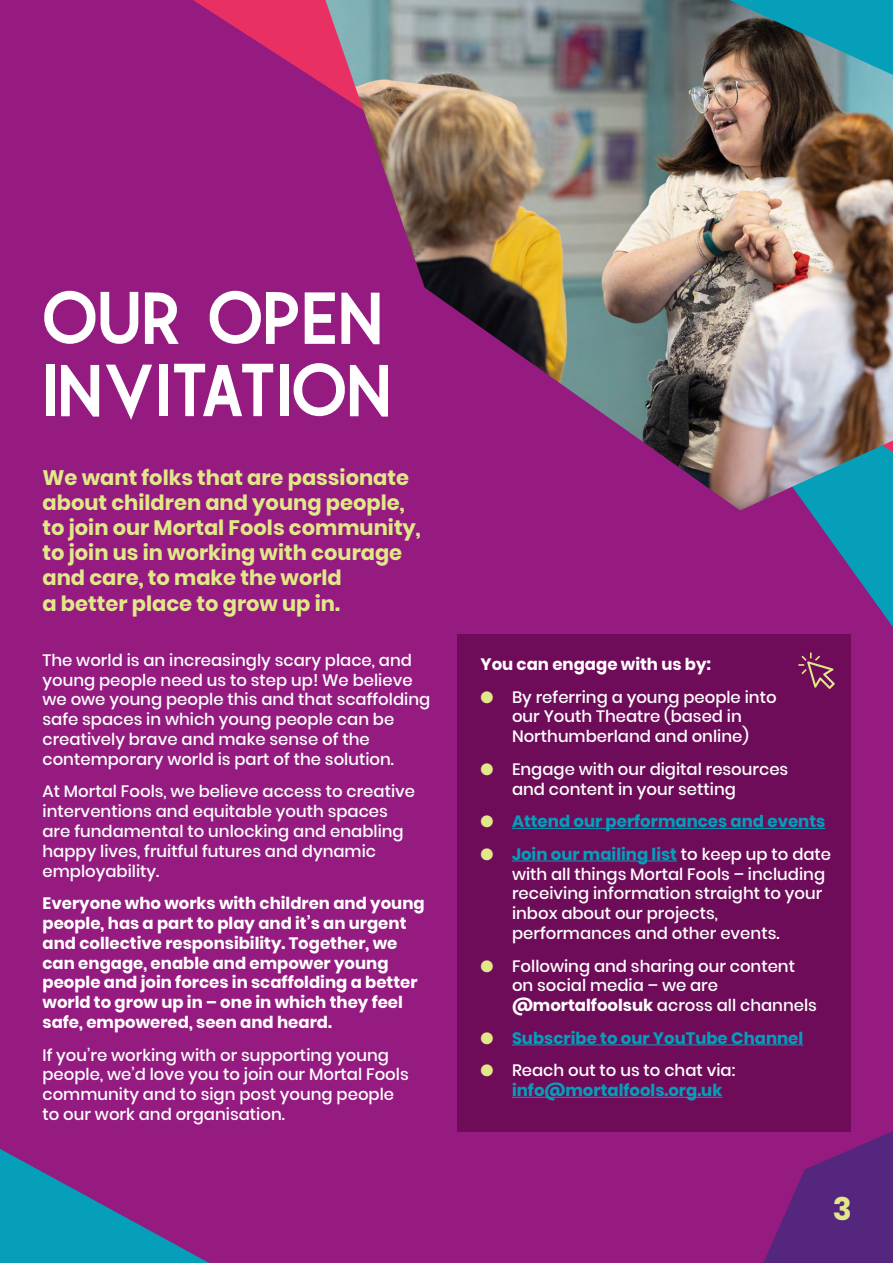
<style>
.page{position:relative;width:893px;height:1263px;background:#951b80}
.page>*{position:absolute;margin:0;border:0;box-sizing:border-box;transform-origin:0 0}
.t1{font:108.45px "Quirk";color:#fff}
.t2{font:700 31.5px "Poppins";color:#e1e887}
.t3{font:700 21px/25.2px "Poppins";color:#e1e887}
.t4{font:500 16.5px/19.8px "Poppins";color:#fff}
.t5{font:700 16.5px/19.8px "Poppins";color:#fff}
.t6{font:700 16.5px/19.8px "Poppins";color:#059fb9}
.s1{color:#e1e887}
.s2{font-weight:700;color:#059fb9}
.s3{font-weight:700}
.s4{font-weight:500;color:#fff}
</style>
<div class="page">
<svg style="left:810px;top:511px;width:83px;height:116px"></svg>
<svg style="left:193px;top:0;width:132px;height:85px"></svg>
<svg style="left:763px;top:1131px;width:130px;height:132px"></svg>
<img style="left:325px;top:0;width:568px;height:511px">
<svg style="left:729px;top:0;width:164px;height:75px;background:#2d7882"></svg>
<svg style="left:0;top:1149px;width:209px;height:114px"></svg>
<div style="left:457px;top:634px;width:393px;height:498px;background:#6f0c59"></div>
<hr style="left:512px;top:828px;width:313px;height:1px;background:#059fb9">
<hr style="left:512px;top:860px;width:165px;height:1px;background:#059fb9">
<hr style="left:512px;top:1044px;width:291px;height:1px;background:#059fb9">
<hr style="left:512px;top:1097px;width:210px;height:1px;background:#059fb9">
<svg style="left:798px;top:652px;width:37px;height:37px"></svg>
<h1 class="t1" style="left:43px;top:263px;width:342px">OUR OPEN</h1>
<h1 class="t1" style="left:43px;top:336px;width:350px">INVITATION</h1>
<p class="t3" style="left:43px;top:465px;width:380px">We want folks that are passionate about children and young people, to join our Mortal Fools community, to join us in working with courage and care, to make the world<br>a better place to grow up in.</p>
<p class="t4" style="left:43px;top:650px;width:389px">The world is an increasingly scary place, and young people need us to step up! We believe we owe young people this and that scaffolding safe spaces in which young people can be creatively brave and make sense of the contemporary world is part of the solution.</p>
<p class="t4" style="left:43px;top:782px;width:374px">At Mortal Fools, we believe access to creative interventions and equitable youth spaces are fundamental to unlocking and enabling happy lives, fruitful futures and dynamic employability.</p>
<p class="t5" style="left:43px;top:893px;width:384px">Everyone who works with children and young people, has a part to play and it’s an urgent and collective responsibility. Together, we can engage, enable and empower young people and join forces in scaffolding a better world to grow up in – one in which they feel safe, empowered, seen and heard.</p>
<p class="t4" style="left:43px;top:1045px;width:368px">If you’re working with or supporting young people, we’d love you to join our Mortal Fools community and to sign post young people to our work and organisation.</p>
<p class="t5" style="left:480px;top:654px;width:232px">You can engage with us by:</p>
<p class="t4" style="left:480px;top:687px;width:298px;text-align:center"><span class="s1">●</span> By referring a young people into our Youth Theatre (based in<br>Northumberland and online)</p>
<p class="t4" style="left:512px;top:759px;width:278px;text-indent:-31px"><span class="s1">●</span> Engage with our digital resources and content in your setting</p>
<p class="t6" style="left:480px;top:811px;width:346px"><span class="s1">●</span> Attend our performances and events</p>
<p class="t4" style="left:512px;top:844px;width:321px;text-indent:-31px"><span class="s1">●</span> <span class="s2">Join our mailing list</span> to keep up to date with all things Mortal Fools – including receiving information straight to your inbox about our projects, performances and other events.</p>
<p class="t4" style="left:512px;top:956px;width:306px;text-indent:-31px"><span class="s1">●</span> Following and sharing our content on social media – we are <span class="s3">@mortalfoolsuk</span> across all channels</p>
<p class="t6" style="left:480px;top:1028px;width:324px"><span class="s1">●</span> Subscribe to our YouTube Channel</p>
<p class="t6" style="left:512px;top:1060px;width:225px;text-indent:-31px"><span class="s1">●</span> <span class="s4">Reach out to us to chat via: </span>info@mortalfools.org.uk</p>
<h2 class="t2" style="left:833px;top:1190px;width:21px">3</h2>
</div>
